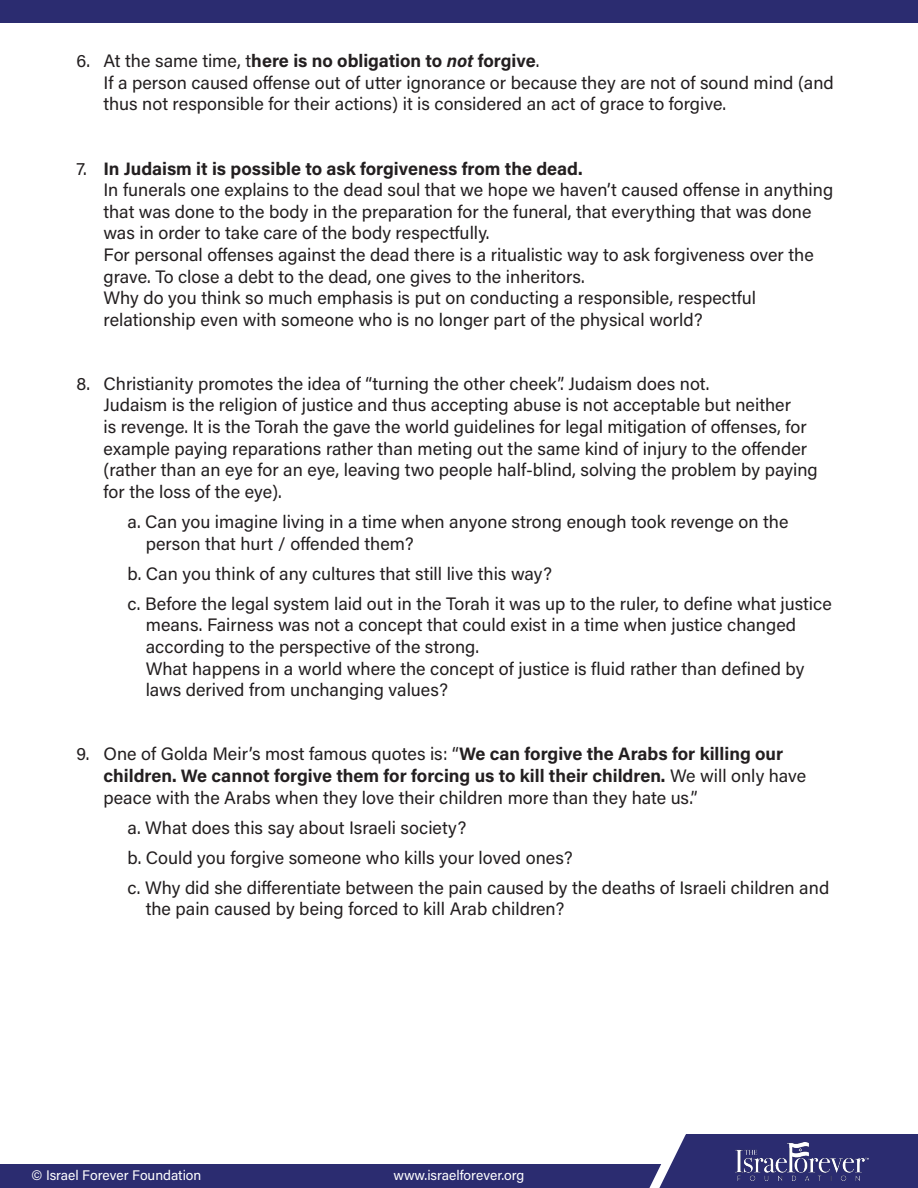
<style>
.page{position:relative;width:918px;height:1188px;background:#fff}
.page>*{position:absolute;margin:0;border:0;box-sizing:border-box;transform-origin:0 0}
.Paragraph_Style_1{font:18px/21.6px "Acumin Pro";color:#231f20}
.t1{font:700 18px "Acumin Pro";color:#231f20}
.t2{font:13.8px "Acumin Pro";color:#fff}
.s1{font-weight:400}
.s2{font-style:italic}
.s3{font-weight:700}
</style>
<div class="page">
<div style="left:0;top:1165px;width:918px;height:23px;background:#2b2c70"></div>
<div style="left:686px;top:1134px;width:232px;height:54px;background:#2b2c70"></div>
<svg style="left:643px;top:1134px;width:43px;height:54px"></svg>
<div style="left:0;top:0;width:918px;height:23px;background:#2b2c70"></div>
<img style="left:735px;top:1143px;width:134px;height:37px">
<p class="Paragraph_Style_1" style="left:77px;top:49px;width:15px">6.</p>
<p class="t1" style="left:104px;top:48px;width:437px"><span class="s1">At the same time, t</span>here is no obligation to <span class="s2">not</span> forgive<span class="s1">.</span></p>
<p class="Paragraph_Style_1" style="left:104px;top:71px;width:732px">aIf person caused offense out of utter ignorance or because they are not of sound mind (and thus not responsible for their actions) isit considered an act of grace to forgive.</p>
<p class="Paragraph_Style_1" style="left:77px;top:157px;width:12px">7.</p>
<p class="t1" style="left:104px;top:156px;width:481px">In Judaism it is possible to ask forgiveness from the dead.</p>
<p class="Paragraph_Style_1" style="left:104px;top:178px;width:731px">In funerals one explains to the dead soul that we hope we haven t’ caused offense in anything that was done to the body in the preparation for the funeral, that everything that was done was in order to take care of the body respectfully.</p>
<p class="Paragraph_Style_1" style="left:104px;top:243px;width:712px">For personal offenses against the dead there is a ritualistic way to ask forgiveness over the grave. To close a debt to the dead, one gives to the inheritors.</p>
<p class="Paragraph_Style_1" style="left:104px;top:286px;width:654px">Why do you think so much emphasis is put on conducting a responsible, respectful relationship even with someone who is no longer part of the physical world?</p>
<p class="Paragraph_Style_1" style="left:77px;top:372px;width:15px">8.</p>
<p class="Paragraph_Style_1" style="left:104px;top:372px;width:608px">Christianity promotes the idea of “turning the other cheek .” Judaism does not.</p>
<p class="Paragraph_Style_1" style="left:104px;top:394px;width:716px">Judaism is the religion of justice and thus accepting abuse is not acceptable but neither<br>is revenge isIt. the Torah the gave the world guidelines for legal mitigation of offenses, for example paying reparations rather than meting out the same kind of injury to the offender (rather than an eye for an eye, leaving two people half-blind, solving the problem by paying for the loss of the eye .(</p>
<p class="Paragraph_Style_1" style="left:128px;top:510px;width:662px">.a Can you imagine living in a time when anyone strong enough took revenge on the</p>
<p class="Paragraph_Style_1" style="left:146px;top:532px;width:270px">person that hurt / offended them?</p>
<p class="Paragraph_Style_1" style="left:128px;top:562px;width:426px">.b Can you think of any cultures that still live this way?</p>
<p class="Paragraph_Style_1" style="left:128px;top:592px;width:706px">.c Before the legal system laid out in the Torah it was up to the ruler to, define what justice</p>
<p class="Paragraph_Style_1" style="left:146px;top:614px;width:652px">means. Fairness was not a concept that could exist in a time when justice changed</p>
<p class="Paragraph_Style_1" style="left:146px;top:635px;width:335px">according to the perspective of the strong.</p>
<p class="Paragraph_Style_1" style="left:146px;top:657px;width:660px">What happens in a world where the concept of justice is fluid rather than defined by</p>
<p class="Paragraph_Style_1" style="left:146px;top:678px;width:304px">laws derived from unchanging values?</p>
<p class="Paragraph_Style_1" style="left:77px;top:742px;width:15px">9.</p>
<p class="Paragraph_Style_1" style="left:104px;top:742px;width:681px">One of Golda Meir s’ most famous quotes is “: <span class="s3">We can forgive the Arabs for killing our</span></p>
<p class="Paragraph_Style_1" style="left:104px;top:764px;width:704px"><span class="s3">children. We cannot forgive them for forcing us to kill their children.</span> We will only have peace with the Arabs when they love their children more than they hate us“.</p>
<p class="Paragraph_Style_1" style="left:128px;top:816px;width:340px">.a What does this say about Israeli society?</p>
<p class="Paragraph_Style_1" style="left:128px;top:846px;width:447px">.b Could you forgive someone who kills your loved ones?</p>
<p class="Paragraph_Style_1" style="left:128px;top:876px;width:703px">.c Why did she differentiate between the pain caused by the deaths of Israeli children and</p>
<p class="Paragraph_Style_1" style="left:146px;top:898px;width:420px">the pain caused by being forced to kill Arab children?</p>
<p class="t2" style="left:32px;top:1166px;width:171px">© Israel Forever Foundation</p>
<p class="t2" style="left:394px;top:1166px;width:132px">www.israelforever.org</p>
</div>
